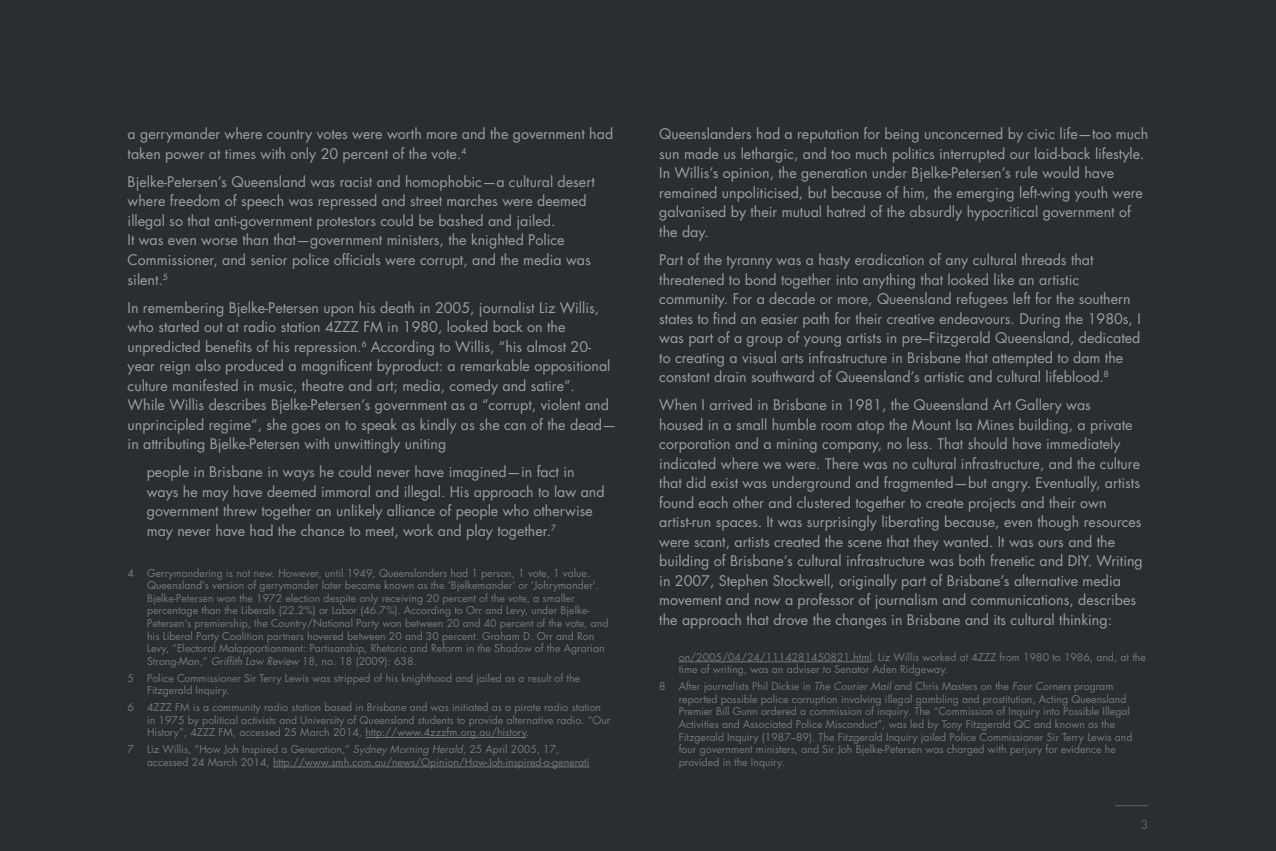
<style>
.page{position:relative;width:1276px;height:851px;background:#fff}
.page>*{position:absolute;margin:0;border:0;box-sizing:border-box;transform-origin:0 0}
.Essay_Body_Copy{font:14.25px/19.5px "Futura Std";color:#9d9fa2}
.Essay_Indented{font:14.25px/19.5px "Futura Std";color:#9d9fa2}
.Folio{font:12px "Futura Std";color:#5d6266}
.Essay_Footnotes{font:10.5px/12.6px "Futura Std";color:#76787b}
.s1{font-style:italic}
</style>
<div class="page">
<div style="left:0;top:0;width:1276px;height:850px;background:#2a2e30"></div>
<hr style="left:1115px;top:805px;width:33px;height:1px;background:#5d6266">
<hr style="left:365px;top:737px;width:161px;height:1px;background:#76787b">
<hr style="left:273px;top:766px;width:316px;height:1px;background:#76787b">
<hr style="left:679px;top:661px;width:193px;height:1px;background:#76787b">
<p class="Essay_Body_Copy" style="left:128px;top:124px;width:487px">a gerrymander where country votes were worth more and the government had taken power at times with only 20 percent of the vote.<sup>4</sup></p>
<p class="Essay_Body_Copy" style="left:128px;top:172px;width:469px">Bjelke-Petersen’s Queensland was racist and homophobic—a cultural desert where freedom of speech was repressed and street marches were deemed illegal so that anti-government protestors could be bashed and jailed.<br>It was even worse than that—government ministers, the knighted Police Commissioner, and senior police officials were corrupt, and the media was silent.<sup>5</sup></p>
<p class="Essay_Body_Copy" style="left:128px;top:297px;width:490px">In remembering Bjelke-Petersen upon his death in 2005, journalist Liz Willis, who started out at radio station 4ZZZ FM in 1980, looked back on the unpredicted benefits of his repression.<sup>6</sup> According to Willis, “his almost 20- year reign also produced a magnificent byproduct: a remarkable oppositional culture manifested in music, theatre and art; media, comedy and satire”.<br>While Willis describes Bjelke-Petersen’s government as a “corrupt, violent and unprincipled regime”, she goes on to speak as kindly as she can of the dead— in attributing Bjelke-Petersen with unwittingly uniting</p>
<p class="Essay_Indented" style="left:147px;top:462px;width:459px">people in Brisbane in ways he could never have imagined—in fact in ways he may have deemed immoral and illegal. His approach to law and government threw together an unlikely alliance of people who otherwise may never have had the chance to meet, work and play together.<sup>7</sup></p>
<p class="Essay_Footnotes" style="left:147px;top:566px;width:463px;text-indent:-20px">4 Gerrymandering is not new. However, until 1949, Queenslanders had 1 person, 1 vote, 1 value.<br>Queensland’s version of gerrymander later became known as the ‘Bjelkemander’ or ‘Johrymander’.<br>Bjelke-Petersen won the 1972 election despite only receiving 20 percent of the vote, a smaller percentage than the Liberals (22.2%) or Labor (46.7%). According to Orr and Levy, under Bjelke-Petersen’s premiership, the Country/National Party won between 20 and 40 percent of the vote, and his Liberal Party Coalition partners hovered between 20 and 30 percent. Graham D. Orr and Ron Levy, “Electoral Malapportionment: Partisanship, Rhetoric and Reform in the Shadow of the Agrarian Strong-Man,” <span class="s1">Griffith Law Review</span> 18, no. 18 (2009): 638.</p>
<p class="Essay_Footnotes" style="left:147px;top:671px;width:434px;text-indent:-20px">5 Police Commissioner Sir Terry Lewis was stripped of his knighthood and jailed as a result of the<br>Fitzgerald Inquiry.</p>
<p class="Essay_Footnotes" style="left:147px;top:701px;width:465px;text-indent:-20px">6 4ZZZ FM is a community radio station based in Brisbane and was initiated as a pirate radio station in 1975 by political activists and University of Queensland students to provide alternative radio. “Our<br>History”, 4ZZZ FM, accessed 25 March 2014, http://www.4zzzfm.org.au/history.</p>
<p class="Essay_Footnotes" style="left:147px;top:743px;width:444px;text-indent:-20px">7 Liz Willis, “How Joh Inspired a Generation,” <span class="s1">Sydney Morning Herald</span>, 25 April 2005, 17, accessed 24 March 2014, http://www.smh.com.au/news/Opinion/How-Joh-inspired-a-generati</p>
<p class="Essay_Body_Copy" style="left:659px;top:124px;width:490px">Queenslanders had a reputation for being unconcerned by civic life—too much sun made us lethargic, and too much politics interrupted our laid-back lifestyle.<br>In Willis’s opinion, the generation under Bjelke-Petersen’s rule would have remained unpoliticised, but because of him, the emerging left-wing youth were galvanised by their mutual hatred of the absurdly hypocritical government of the day.</p>
<p class="Essay_Body_Copy" style="left:659px;top:250px;width:483px">Part of the tyranny was a hasty eradication of any cultural threads that threatened to bond together into anything that looked like an artistic community. For a decade or more, Queensland refugees left for the southern states to find an easier path for their creative endeavours. During the 1980s, I was part of a group of young artists in pre–Fitzgerald Queensland, dedicated to creating a visual arts infrastructure in Brisbane that attempted to dam the constant drain southward of Queensland’s artistic and cultural lifeblood.<sup>8</sup></p>
<p class="Essay_Body_Copy" style="left:659px;top:395px;width:485px">When I arrived in Brisbane in 1981, the Queensland Art Gallery was<br>housed in a small humble room atop the Mount Isa Mines building, a private corporation and a mining company, no less. That should have immediately indicated where we were. There was no cultural infrastructure, and the culture that did exist was underground and fragmented—but angry. Eventually, artists found each other and clustered together to create projects and their own artist-run spaces. It was surprisingly liberating because, even though resources were scant, artists created the scene that they wanted. It was ours and the building of Brisbane’s cultural infrastructure was both frenetic and DIY. Writing in 2007, Stephen Stockwell, originally part of Brisbane’s alternative media movement and now a professor of journalism and communications, describes the approach that drove the changes in Brisbane and its cultural thinking:</p>
<p class="Essay_Footnotes" style="left:679px;top:650px;width:468px">on/2005/04/24/1114281450821.html. Liz Willis worked at 4ZZZ from 1980 to 1986, and, at the time of writing, was an adviser to Senator Aden Ridgeway.</p>
<p class="Essay_Footnotes" style="left:679px;top:680px;width:455px;text-indent:-20px">8 After journalists Phil Dickie in <span class="s1">The Courier Mail</span> and Chris Masters on the <span class="s1">Four Corners</span> program reported possible police corruption involving illegal gambling and prostitution, Acting Queensland Premier Bill Gunn ordered a commission of inquiry. The “Commission of Inquiry into Possible Illegal Activities and Associated Police Misconduct”, was led by Tony Fitzgerald QC and known as the Fitzgerald Inquiry (1987–89). The Fitzgerald Inquiry jailed Police Commissioner Sir Terry Lewis and four government ministers, and Sir Joh Bjelke-Petersen was charged with perjury for evidence he provided in the Inquiry.</p>
<p class="Folio" style="left:1141px;top:817px;width:9px">3</p>
</div>
